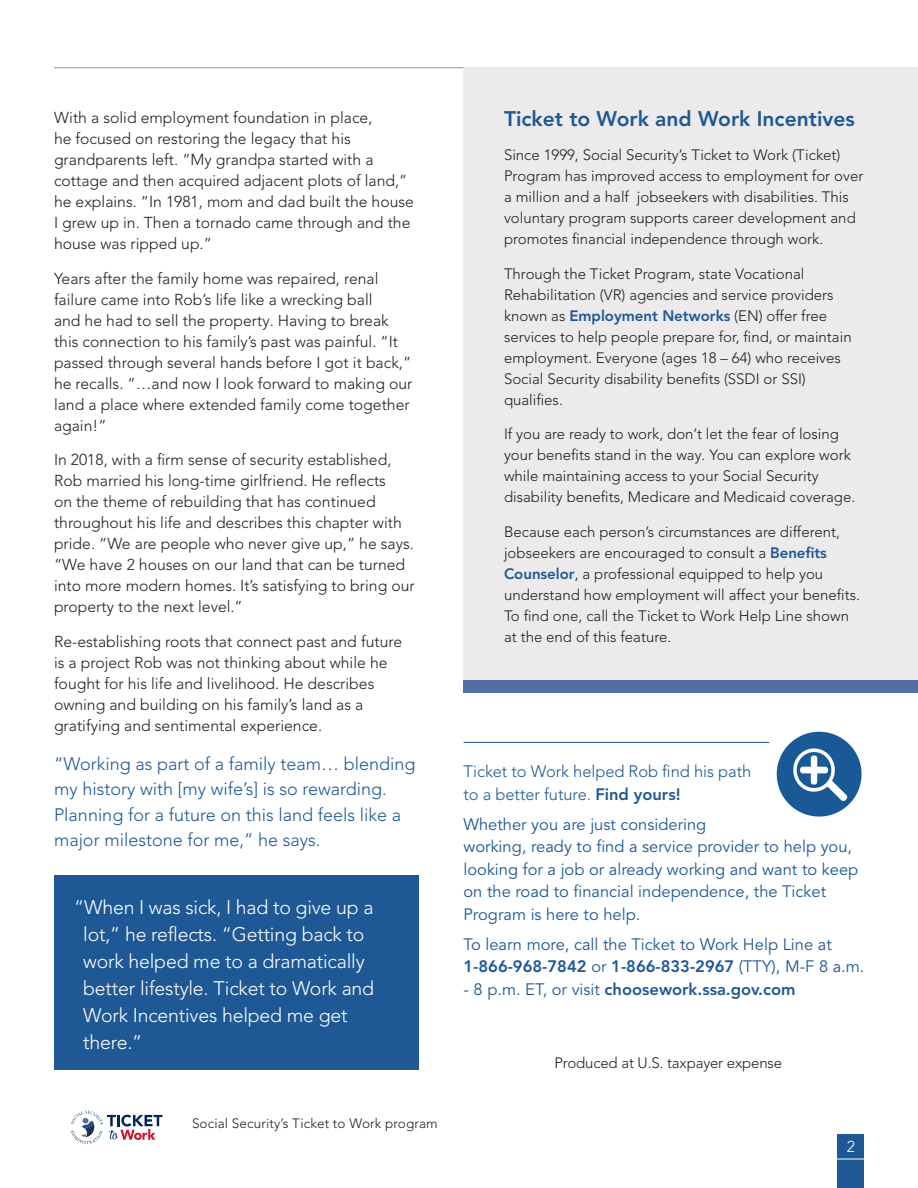
<style>
.page{position:relative;width:918px;height:1188px;background:#fff}
.page>*{position:absolute;margin:0;border:0;box-sizing:border-box;transform-origin:0 0}
.t1{font:800 21px "Avenir LT Pro";color:#1e5895}
.P___quote{font:300 19.5px/27px "Avenir LT Pro";letter-spacing:-.01em;color:#fff}
.t2{font:300 18px/25.5px "Avenir LT Pro";color:#1e5895}
.t3{font:16.5px/22.5px "Avenir LT Pro";color:#1e5895}
.t4{font:300 16.5px/22.5px "Avenir LT Pro";letter-spacing:-.005em;color:#1e5895}
.t5{font:800 16.5px "Avenir LT Pro";color:#1e5895}
.t6{font:300 15.75px/21px "Avenir LT Pro";color:#231f20}
.t7{font:300 15.75px "Avenir LT Pro";color:#fff}
.P___quote-2{font:300 15px/21px "Avenir LT Pro";color:#231f20}
.t8{font:300 13.5px "Avenir LT Pro";letter-spacing:.01em;color:#231f20}
.s1{font-weight:800;color:#1e5895}
.s2{font-weight:800}
.s3{font-weight:400}
</style>
<div class="page">
<div style="left:837px;top:1134px;width:27px;height:54px;background:#1e5895"></div>
<hr style="left:832px;top:1159px;width:38px;height:1px;background:#fff">
<svg style="left:71px;top:1111px;width:91px;height:33px"></svg>
<img style="left:82px;top:1121px;width:13px;height:16px">
<div style="left:54px;top:875px;width:364px;height:195px;background:#1e5895"></div>
<div style="left:464px;top:67px;width:454px;height:617px;background:#eceaea"></div>
<div style="left:464px;top:681px;width:454px;height:12px;background:#506ea5"></div>
<hr style="left:464px;top:742px;width:305px;height:1px;background:#1e5895">
<img style="left:776px;top:731px;width:86px;height:86px">
<hr style="left:54px;top:67px;width:410px;height:1px;background:#939395">
<p class="t6" style="left:54px;top:107px;width:361px">With a solid employment foundation in place,<br>he focused on restoring the legacy that his grandparents left. “My grandpa started with a cottage and then acquired adjacent plots of land,” he explains. “In 1981, mom and dad built the house I grew up in. Then a tornado came through and the house was ripped up.”</p>
<p class="t6" style="left:54px;top:268px;width:360px">Years after the family home was repaired, renal failure came into Rob’s life like a wrecking ball<br>and he had to sell the property. Having to break this connection to his family’s past was painful. “It passed through several hands before I got it back,” he recalls. “…and now I look forward to making our land a place where extended family come together again!”</p>
<p class="t6" style="left:54px;top:449px;width:362px">In 2018, with a firm sense of security established, Rob married his long-time girlfriend. He reflects<br>on the theme of rebuilding that has continued throughout his life and describes this chapter with pride. “We are people who never give up,” he says. “We have 2 houses on our land that can be turned into more modern homes. It’s satisfying to bring our property to the next level.”</p>
<p class="t6" style="left:54px;top:631px;width:350px">Re-establishing roots that connect past and future is a project Rob was not thinking about while he fought for his life and livelihood. He describes owning and building on his family’s land as a gratifying and sentimental experience.</p>
<p class="t2" style="left:54px;top:751px;width:363px">“Working as part of a family team… blending my history with [my wife’s] is so rewarding.<br>Planning for a future on this land feels like a major milestone for me,” he says.</p>
<p class="P___quote" style="left:83px;top:894px;width:292px;text-indent:-9px">“When I was sick, I had to give up a lot,” he reflects. “Getting back to work helped me to a dramatically better lifestyle. Ticket to Work and<br>Work Incentives helped me get there.”</p>
<p class="t8" style="left:192px;top:1115px;width:247px">Social Security’s Ticket to Work program</p>
<p class="t1" style="left:504px;top:106px;width:352px">Ticket to Work and Work Incentives</p>
<p class="P___quote-2" style="left:504px;top:145px;width:361px">Since 1999, Social Security’s Ticket to Work (Ticket)<br>Program has improved access to employment for over a million and a half jobseekers with disabilities. This voluntary program supports career development and promotes financial independence through work.</p>
<p class="P___quote-2" style="left:504px;top:263px;width:349px">Through the Ticket Program, state Vocational Rehabilitation (VR) agencies and service providers known as <span class="s1">Employment Networks</span> (EN) offer free services to help people prepare for, find, or maintain employment. Everyone (ages 18 – 64) who receives Social Security disability benefits (SSDI or SSI) qualifies.</p>
<p class="P___quote-2" style="left:504px;top:424px;width:353px">If you are ready to work, don’t let the fear of losing your benefits stand in the way. You can explore work while maintaining access to your Social Security disability benefits, Medicare and Medicaid coverage.</p>
<p class="P___quote-2" style="left:504px;top:521px;width:358px">Because each person’s circumstances are different, jobseekers are encouraged to consult a <span class="s1">Benefits Counselor</span>, a professional equipped to help you understand how employment will affect your benefits.<br>To find one, call the Ticket to Work Help Line shown at the end of this feature.</p>
<p class="t4" style="left:464px;top:760px;width:289px">Ticket to Work helped Rob find his path to a better future. <span class="s2">Find yours!</span></p>
<p class="t3" style="left:464px;top:813px;width:396px">Whether you are just considering<br>working, ready to find a service provider to help you, looking for a job or already working and want to keep on the road to financial independence, the Ticket Program is here to help.</p>
<p class="t3" style="left:464px;top:933px;width:403px">To learn more, call the Ticket to Work Help Line at<br><span class="s2">1-866-968-7842</span> or <span class="s2">1-866-833-2967</span> (TTY), M-F 8 a.m.</p>
<p class="t5" style="left:464px;top:979px;width:334px"><span class="s3">- 8 p.m. ET, or visit</span> choosework.ssa.gov.com</p>
<p class="P___quote-2" style="left:554px;top:1052px;width:229px">Produced at U.S. taxpayer expense</p>
<p class="t7" style="left:847px;top:1137px;width:10px">2</p>
</div>
